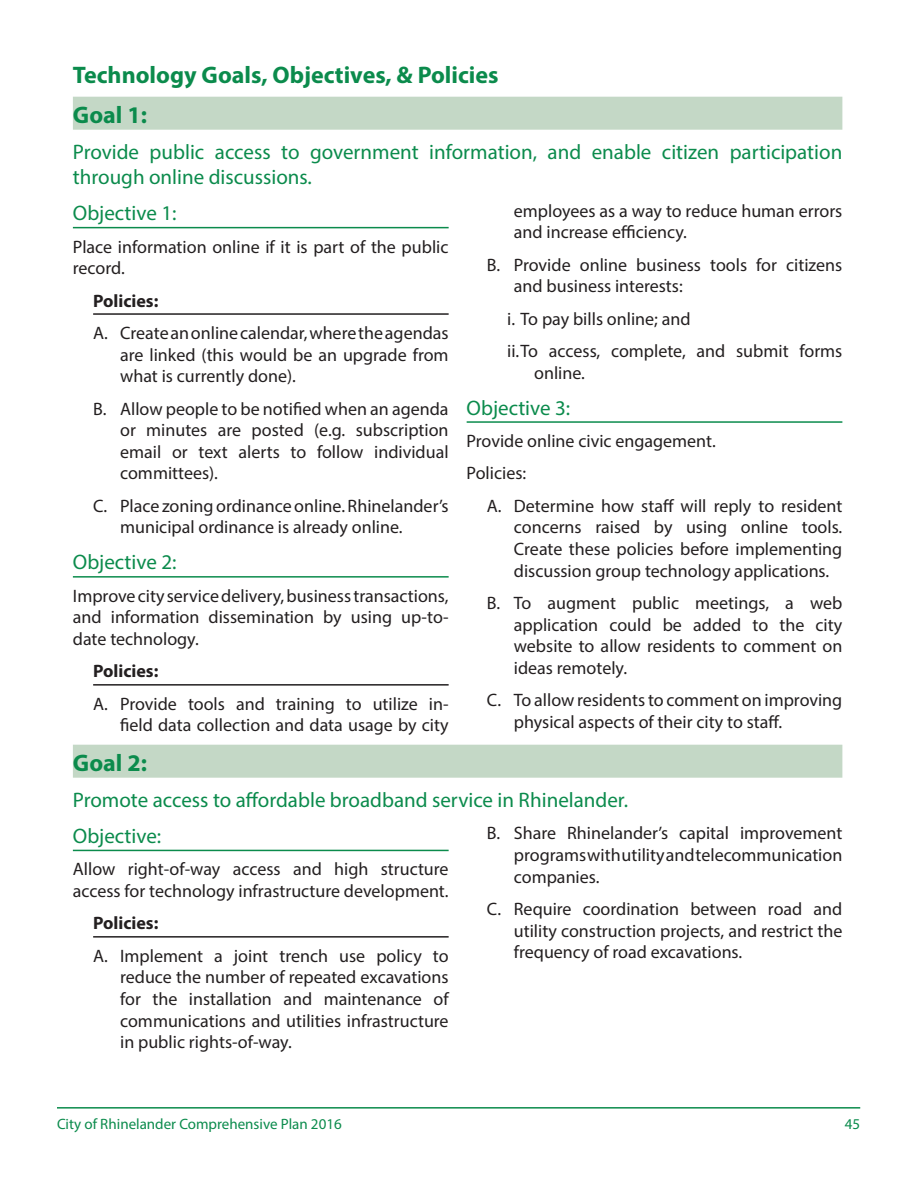
<style>
.page{position:relative;width:918px;height:1188px;background:#fff}
.page>*{position:absolute;margin:0;border:0;box-sizing:border-box;transform-origin:0 0}
.Section_Header{font:700 24px "Myriad Pro";color:#0b8b4c}
.Goal_Title{font:700 24px "Myriad Pro";color:#0b8b4c}
.Goal_Text{font:21px/25.2px "Myriad Pro";color:#0b8b4c}
.Objectives{font:21px "Myriad Pro";color:#0b8b4c}
.Body{font:18px/21.6px "Myriad Pro";color:#231f20;text-align:justify}
.Policy_Title{font:700 18px "Myriad Pro";color:#231f20}
.t1{font:15px "Myriad Pro";color:#0b8b4c}
</style>
<div class="page">
<hr style="left:57px;top:1107px;width:803px;height:2px;background:#0b8b4c">
<div style="left:73px;top:97px;width:769px;height:33px;background:#c4d8c6"></div>
<hr style="left:73px;top:227px;width:376px;height:1px;background:#0b8b4c">
<hr style="left:93px;top:313px;width:356px;height:2px;background:#231f20">
<hr style="left:73px;top:576px;width:376px;height:2px;background:#0b8b4c">
<hr style="left:93px;top:684px;width:356px;height:2px;background:#231f20">
<hr style="left:467px;top:421px;width:375px;height:2px;background:#0b8b4c">
<div style="left:73px;top:745px;width:769px;height:33px;background:#c4d8c6"></div>
<hr style="left:73px;top:850px;width:376px;height:1px;background:#0b8b4c">
<hr style="left:93px;top:936px;width:356px;height:2px;background:#231f20">
<p class="Section_Header" style="left:73px;top:60px;width:427px">Technology Goals, Objectives, &amp; Policies</p>
<p class="Goal_Title" style="left:73px;top:99px;width:76px">Goal 1:</p>
<p class="Goal_Text" style="left:73px;top:139px;width:771px">Provide public access to government information, and enable citizen participation through online discussions.</p>
<p class="Objectives" style="left:73px;top:200px;width:105px">Objective 1:</p>
<p class="Body" style="left:73px;top:235px;width:377px">Place information online if it is part of the public record.</p>
<p class="Policy_Title" style="left:93px;top:289px;width:67px">Policies:</p>
<p class="Body" style="left:120px;top:322px;width:330px;text-indent:-27px">A. Create an online calendar, where the agendas are linked (this would be an upgrade from what is currently done).</p>
<p class="Body" style="left:120px;top:397px;width:330px;text-indent:-27px">B. Allow people to be notified when an agenda or minutes are posted (e.g. subscription email or text alerts to follow individual committees).</p>
<p class="Body" style="left:120px;top:495px;width:330px;text-indent:-27px">C. Place zoning ordinance online. Rhinelander’s municipal ordinance is already online.</p>
<p class="Objectives" style="left:73px;top:549px;width:105px">Objective 2:</p>
<p class="Body" style="left:73px;top:585px;width:377px">Improve city service delivery, business transactions, and information dissemination by using up-to&shy;date technology.</p>
<p class="Policy_Title" style="left:93px;top:660px;width:67px">Policies:</p>
<p class="Body" style="left:93px;top:693px;width:357px;text-align:right">A. Provide tools and training to utilize in&shy;field data collection and data usage by city</p>
<p class="Body" style="left:514px;top:199px;width:330px">employees as a way to reduce human errors and increase efficiency.</p>
<p class="Body" style="left:514px;top:253px;width:330px;text-indent:-27px">B. Provide online business tools for citizens and business interests:</p>
<p class="Body" style="left:507px;top:307px;width:185px">i. To pay bills online; and</p>
<p class="Body" style="left:534px;top:340px;width:310px;text-indent:-27px">ii.To access, complete, and submit forms online.</p>
<p class="Objectives" style="left:467px;top:395px;width:105px">Objective 3:</p>
<p class="Body" style="left:467px;top:430px;width:251px">Provide online civic engagement.</p>
<p class="Body" style="left:467px;top:462px;width:61px">Policies:</p>
<p class="Body" style="left:514px;top:495px;width:330px;text-indent:-27px">A. Determine how staff will reply to resident concerns raised by using online tools.<br>Create these policies before implementing discussion group technology applications.</p>
<p class="Body" style="left:514px;top:592px;width:330px;text-indent:-27px">B. To augment public meetings, a web application could be added to the city website to allow residents to comment on ideas remotely.</p>
<p class="Body" style="left:514px;top:689px;width:330px;text-indent:-27px">C. To allow residents to comment on improving physical aspects of their city to staff.</p>
<p class="Goal_Title" style="left:73px;top:747px;width:76px">Goal 2:</p>
<p class="Goal_Text" style="left:73px;top:787px;width:557px">Promote access to affordable broadband service in Rhinelander.</p>
<p class="Objectives" style="left:73px;top:823px;width:90px">Objective:</p>
<p class="Body" style="left:73px;top:858px;width:377px">Allow right-of-way access and high structure access for technology infrastructure development.</p>
<p class="Policy_Title" style="left:93px;top:912px;width:67px">Policies:</p>
<p class="Body" style="left:120px;top:945px;width:330px;text-indent:-27px">A. Implement a joint trench use policy to reduce the number of repeated excavations for the installation and maintenance of communications and utilities infrastructure in public rights-of-way.</p>
<p class="Body" style="left:514px;top:822px;width:330px;text-indent:-27px">B. Share Rhinelander’s capital improvement programs with utility and telecommunication companies.</p>
<p class="Body" style="left:514px;top:898px;width:330px;text-indent:-27px">C. Require coordination between road and utility construction projects, and restrict the frequency of road excavations.</p>
<p class="t1" style="left:57px;top:1115px;width:286px">City of Rhinelander Comprehensive Plan 2016</p>
<p class="t1" style="left:845px;top:1115px;width:17px">45</p>
</div>
